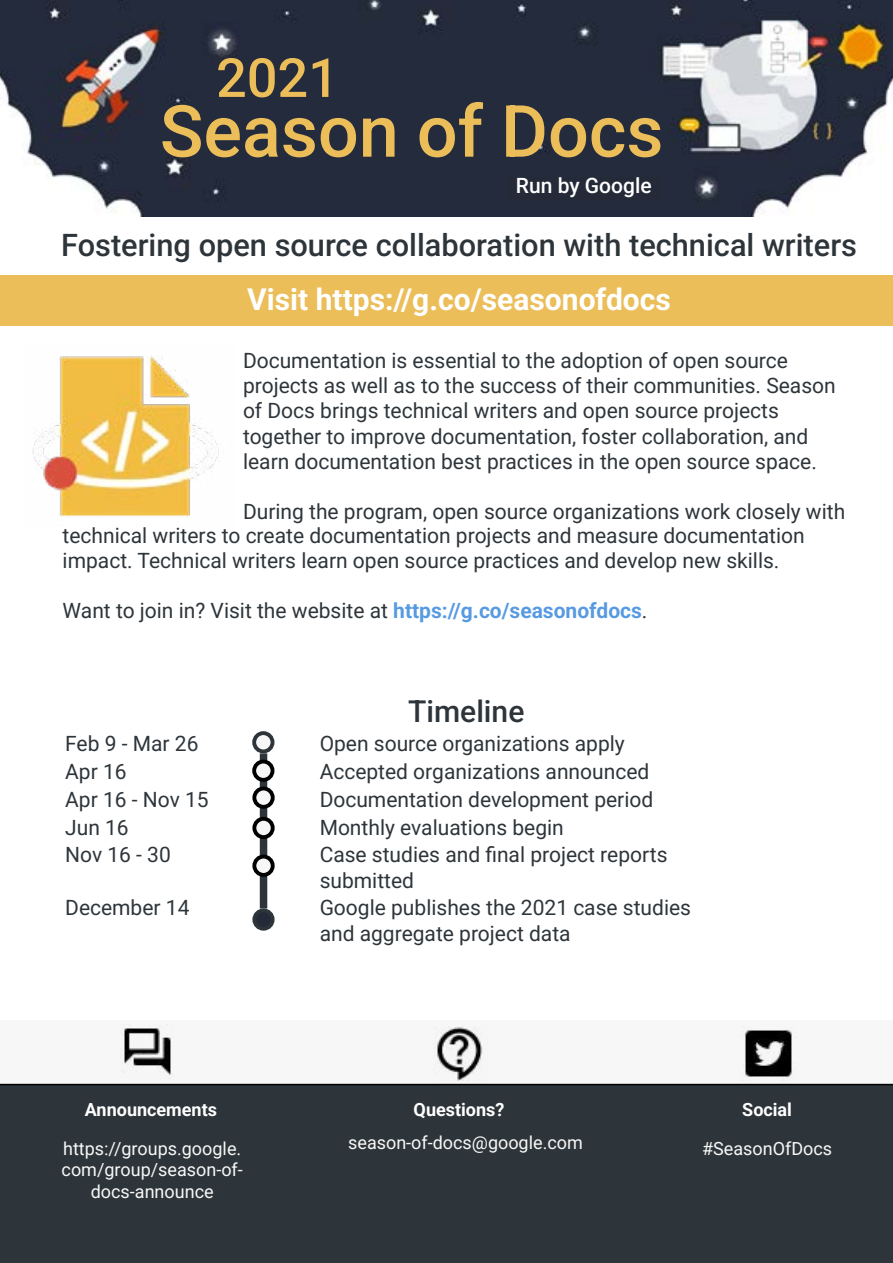
<style>
.page{position:relative;width:893px;height:1263px;background:#fff}
.page>*{position:absolute;margin:0;border:0;box-sizing:border-box;transform-origin:0 0}
.t1{font:500 72px "Roboto";color:#ebbe5a}
.t2{font:500 54px "Roboto";color:#ebbe5a}
.t3{font:500 30.75px "Roboto";color:#2e353a}
.t4{font:700 30px "Roboto";color:#fff}
.t5{font:500 30px "Roboto";color:#2e353a}
.t6{font:21px/25.2px "Roboto";color:#2e353a}
.t7{font:500 21px "Roboto";color:#fff}
.t8{font:18px/21.6px "Roboto";color:#f7f7f7;text-align:center}
.t9{font:700 18px "Roboto";color:#fff}
.s1{font-weight:700;color:#579ae2}
</style>
<div class="page">
<div style="left:0;top:1020px;width:893px;height:65px;background:#f7f7f7"></div>
<img style="left:433px;top:1026px;width:49px;height:54px">
<img style="left:123px;top:1028px;width:49px;height:47px">
<img style="left:0;top:0;width:893px;height:216px">
<div style="left:0;top:276px;width:893px;height:50px;background:#ebbe5a"></div>
<div style="left:0;top:1084px;width:893px;height:179px;background:#2e353a"></div>
<div style="left:508px;top:177px;width:151px;height:23px;background:#252a39"></div>
<img style="left:32px;top:356px;width:187px;height:162px">
<div style="left:260px;top:753px;width:7px;height:155px;background:#2e353a"></div>
<div style="left:254px;top:910px;width:19px;height:19px;background:#252a39;border-radius:50%"></div>
<div style="left:252px;top:908px;width:23px;height:23px;border:4px solid #2e353a;border-radius:50%"></div>
<div style="left:254px;top:856px;width:19px;height:19px;background:#f7f7f7;border-radius:50%"></div>
<div style="left:252px;top:855px;width:23px;height:22px;border:4px solid #000;border-radius:50%"></div>
<svg style="left:254px;top:819px;width:19px;height:18px"></svg>
<div style="left:252px;top:817px;width:23px;height:22px;border:4px solid #000;border-radius:50%"></div>
<svg style="left:254px;top:788px;width:19px;height:19px"></svg>
<div style="left:252px;top:786px;width:23px;height:23px;border:4px solid #000;border-radius:50%"></div>
<div style="left:254px;top:761px;width:19px;height:19px;background:#f7f7f7;border-radius:50%"></div>
<div style="left:252px;top:759px;width:22px;height:23px;border:4px solid #000;border-radius:50%"></div>
<img style="left:745px;top:1030px;width:47px;height:48px">
<div style="left:254px;top:733px;width:19px;height:18px;background:#f7f7f7;border-radius:50%"></div>
<div style="left:252px;top:731px;width:22px;height:22px;border:4px solid #2e353a;border-radius:50%"></div>
<h2 class="t2" style="left:216px;top:40px;width:124px">2021</h2>
<h1 class="t1" style="left:160px;top:81px;width:505px">Season of Docs</h1>
<p class="t7" style="left:516px;top:171px;width:137px">Run by Google</p>
<h3 class="t3" style="left:61px;top:224px;width:797px">Fostering open source collaboration with technical writers</h3>
<h3 class="t4" style="left:247px;top:279px;width:425px">Visit https://g.co/seasonofdocs</h3>
<p class="t6" style="left:243px;top:347px;width:594px">Documentation is essential to the adoption of open source projects as well as to the success of their communities. Season of Docs brings technical writers and open source projects together to improve documentation, foster collaboration, and learn documentation best practices in the open source space.</p>
<p class="t6" style="left:63px;top:499px;width:784px;line-height:23.2px;text-indent:180px">During the program, open source organizations work closely with technical writers to create documentation projects and measure documentation</p>
<p class="t6" style="left:63px;top:547px;width:718px">impact. Technical writers learn open source practices and develop new skills.</p>
<p class="t6" style="left:63px;top:597px;width:586px">Want to join in? Visit the website at <span class="s1">https://g.co/seasonofdocs</span>.</p>
<h3 class="t5" style="left:408px;top:690px;width:118px">Timeline</h3>
<p class="t6" style="left:65px;top:730px;width:135px">Feb 9 - Mar 26</p>
<p class="t6" style="left:320px;top:730px;width:307px">Open source organizations apply</p>
<p class="t6" style="left:65px;top:758px;width:63px">Apr 16</p>
<p class="t6" style="left:320px;top:758px;width:331px">Accepted organizations announced</p>
<p class="t6" style="left:65px;top:786px;width:145px">Apr 16 - Nov 15</p>
<p class="t6" style="left:320px;top:786px;width:335px">Documentation development period</p>
<p class="t6" style="left:65px;top:814px;width:65px">Jun 16</p>
<p class="t6" style="left:320px;top:814px;width:246px">Monthly evaluations begin</p>
<p class="t6" style="left:65px;top:841px;width:107px">Nov 16 - 30</p>
<p class="t6" style="left:320px;top:841px;width:349px">Case studies and final project reports submitted</p>
<p class="t6" style="left:65px;top:894px;width:126px">December 14</p>
<p class="t6" style="left:320px;top:894px;width:373px">Google publishes the 2021 case studies and aggregate project data</p>
<p class="t9" style="left:85px;top:1097px;width:134px">Announcements</p>
<p class="t9" style="left:414px;top:1097px;width:92px">Questions?</p>
<p class="t9" style="left:742px;top:1097px;width:51px">Social</p>
<p class="t8" style="left:62px;top:1137px;width:183px">https://groups.google. com/group/season-of&shy;docs-announce</p>
<p class="t8" style="left:348px;top:1131px;width:236px">season-of-docs@google.com</p>
<p class="t8" style="left:702px;top:1137px;width:132px">#SeasonOfDocs</p>
</div>
